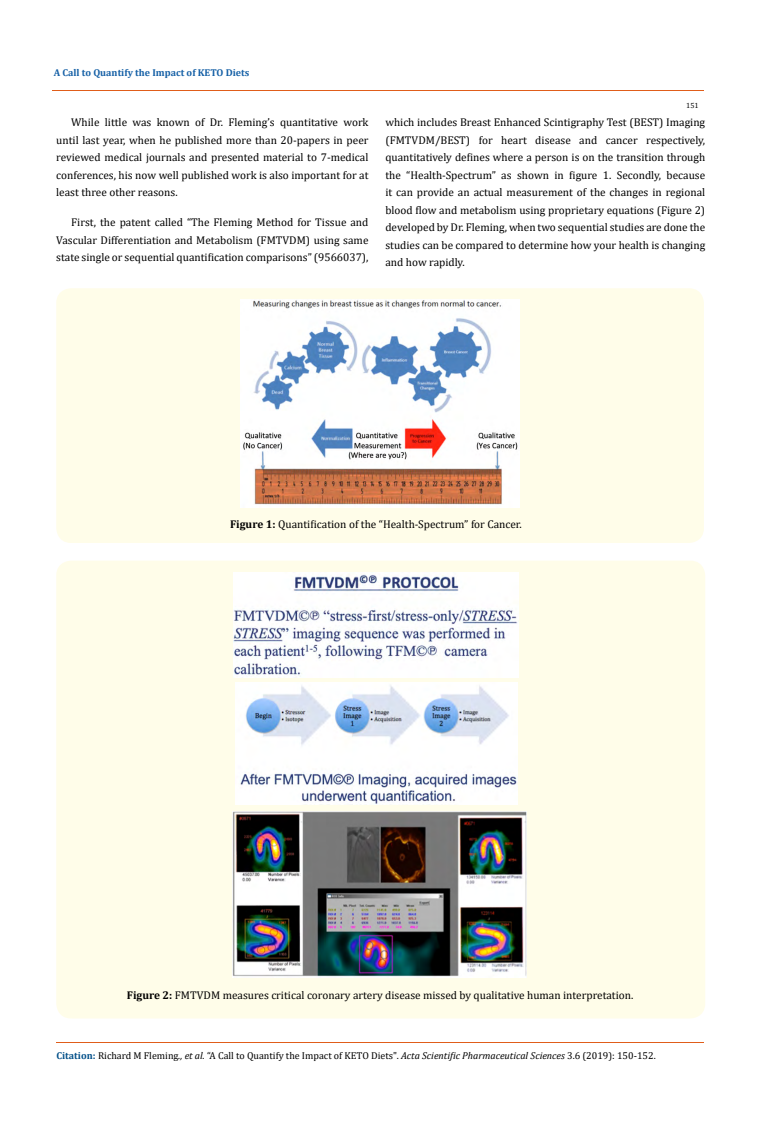
<style>
.page{position:relative;width:764px;height:1125px;background:#fff}
.page>*{position:absolute;margin:0;border:0;box-sizing:border-box;transform-origin:0 0}
.t1{font:11.25px/17.5px "Cambria";color:#000;text-align:justify}
.t2{font:10px "Cambria";color:#000}
.t3{font:700 10px "Cambria";color:#1560a6}
.t4{font:7.5px "Cambria";color:#000}
.s1{font-weight:700}
.s2{font-weight:700;color:#035089}
.s3{font-style:italic}
</style>
<div class="page">
<hr style="left:52px;top:91px;width:652px;height:1px;background:#e05d1a">
<div style="left:56px;top:288px;width:648px;height:255px;background:#fffde9;border-radius:15px"></div>
<img style="left:241px;top:300px;width:278px;height:208px">
<div style="left:56px;top:561px;width:649px;height:457px;background:#fffde9;border-radius:15px"></div>
<img style="left:233px;top:572px;width:285px;height:105px">
<img style="left:235px;top:682px;width:283px;height:123px">
<img style="left:233px;top:812px;width:293px;height:165px">
<hr style="left:56px;top:1043px;width:648px;height:1px;background:#e05d1a">
<p class="t3" style="left:54px;top:65px;width:197px">A Call to Quantify the Impact of KETO Diets</p>
<p class="t1" style="left:56px;top:114px;width:314px;text-indent:15px">While little was known of Dr. Fleming’s quantitative work until last year, when he published more than 20-papers in peer reviewed medical journals and presented material to 7-medical conferences, his now well published work is also important for at least three other reasons.</p>
<p class="t1" style="left:56px;top:214px;width:314px;text-indent:15px">First, the patent called “The Fleming Method for Tissue and Vascular Differentiation and Metabolism (FMTVDM) using same state single or sequential quantification comparisons” (9566037),</p>
<p class="t4" style="left:686px;top:101px;width:14px">151</p>
<p class="t1" style="left:385px;top:114px;width:321px">which includes Breast Enhanced Scintigraphy Test (BEST) Imaging (FMTVDM/BEST) for heart disease and cancer respectively, quantitatively defines where a person is on the transition through the “Health-Spectrum” as shown in figure 1. Secondly, because it can provide an actual measurement of the changes in regional blood flow and metabolism using proprietary equations (Figure 2) developed by Dr. Fleming, when two sequential studies are done the studies can be compared to determine how your health is changing and how rapidly.</p>
<p class="t1" style="left:230px;top:516px;width:293px"><span class="s1">Figure 1:</span> Quantification of the “Health-Spectrum” for Cancer.</p>
<p class="t1" style="left:127px;top:986px;width:508px"><span class="s1">Figure 2:</span> FMTVDM measures critical coronary artery disease missed by qualitative human interpretation.</p>
<p class="t2" style="left:56px;top:1050px;width:601px"><span class="s2">Citation:</span> Richard M Fleming<span class="s3">., et al.</span> “A Call to Quantify the Impact of KETO Diets". <span class="s3">Acta Scientific Pharmaceutical Sciences</span> 3.6 (2019): 150-152.</p>
</div>
